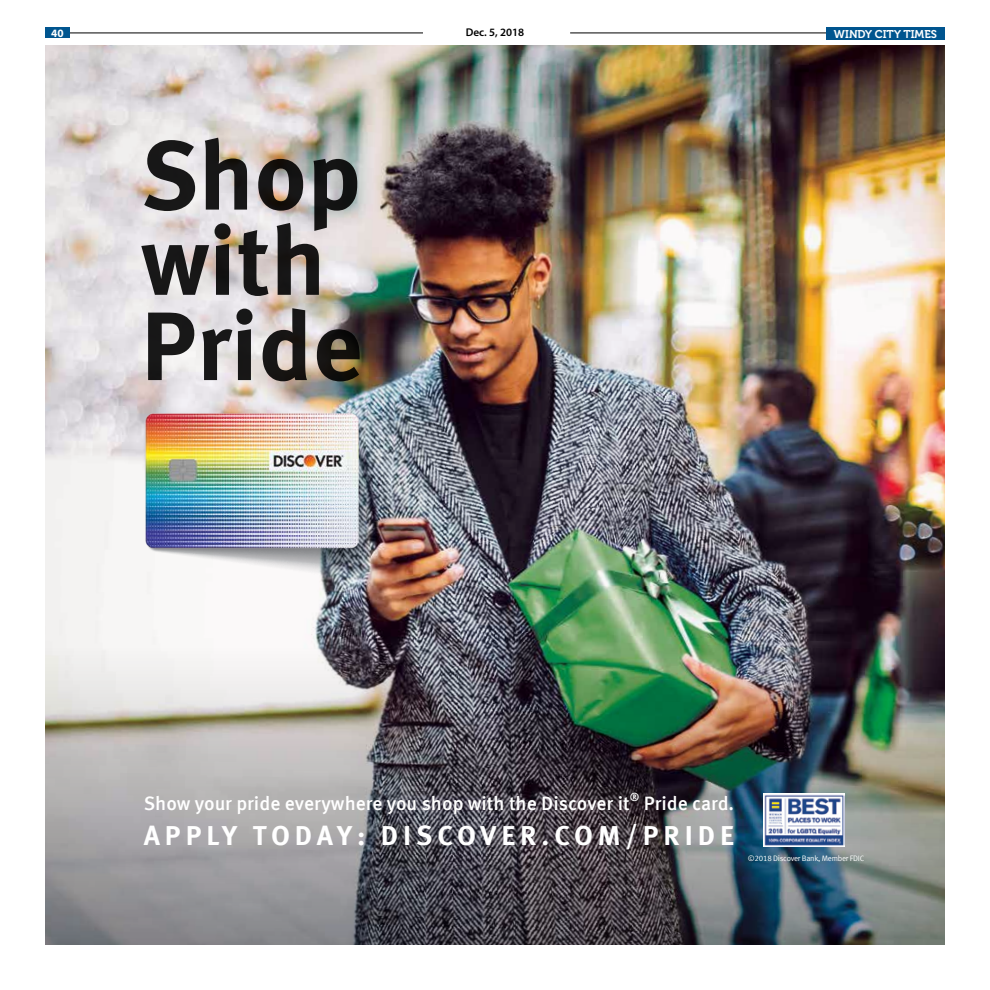
<style>
.page{position:relative;width:990px;height:990px;background:#fff}
.page>*{position:absolute;margin:0;border:0;box-sizing:border-box;transform-origin:0 0}
.t1{font:700 97.12px/85.2px "Meta Offc Pro";color:#000}
.t2{font:700 27.5px "Meta Offc Pro";letter-spacing:.18em;color:#fff}
.t3{font:500 19.38px "Meta Offc Pro";color:#fff}
.t4{font:11.25px "Museo 700";color:#fff}
.t5{font:600 11.25px "Myriad Pro";color:#000}
.t6{font:700 11.25px "Myriad Pro";color:#fff}
.t7{font:500 11.25px "Meta Offc Pro";color:#fff}
.t8{font:7.88px "Meta Offc Pro Norm";letter-spacing:-.03em;color:#fff}
.s1{font-size:19px}
</style>
<div class="page">
<hr style="left:570px;top:33px;width:374px;height:1px;background:#000">
<hr style="left:65px;top:33px;width:358px;height:1px;background:#000">
<div style="left:45px;top:27px;width:25px;height:11px;background:#00558f"></div>
<div style="left:826px;top:27px;width:119px;height:13px;background:#00558f"></div>
<img style="left:45px;top:45px;width:900px;height:542px">
<img style="left:45px;top:587px;width:900px;height:358px">
<img style="left:93px;top:373px;width:318px;height:217px">
<img style="left:763px;top:794px;width:81px;height:52px">
<p class="t6" style="left:51px;top:26px;width:14px">40</p>
<p class="t5" style="left:466px;top:25px;width:60px">Dec. 5, 2018</p>
<p class="t4" style="left:834px;top:28px;width:105px">WINDY CITY TIMES</p>
<h1 class="t1" style="left:141px;top:127px;width:223px">Shop with<br>Pride</h1>
<p class="t3" style="left:144px;top:788px;width:488px">Show your pride everywhere you shop with the Discover it</p>
<p class="t7" style="left:630px;top:788px;width:11px">®</p>
<p class="t3" style="left:644px;top:788px;width:92px">Pride card<span class="s1">.</span></p>
<h2 class="t2" style="left:144px;top:814px;width:592px">APPLY TODAY: DISCOVER.COM/PRIDE</h2>
<p class="t8" style="left:748px;top:852px;width:118px">©2018 Discover Bank, Member FDIC</p>
</div>
